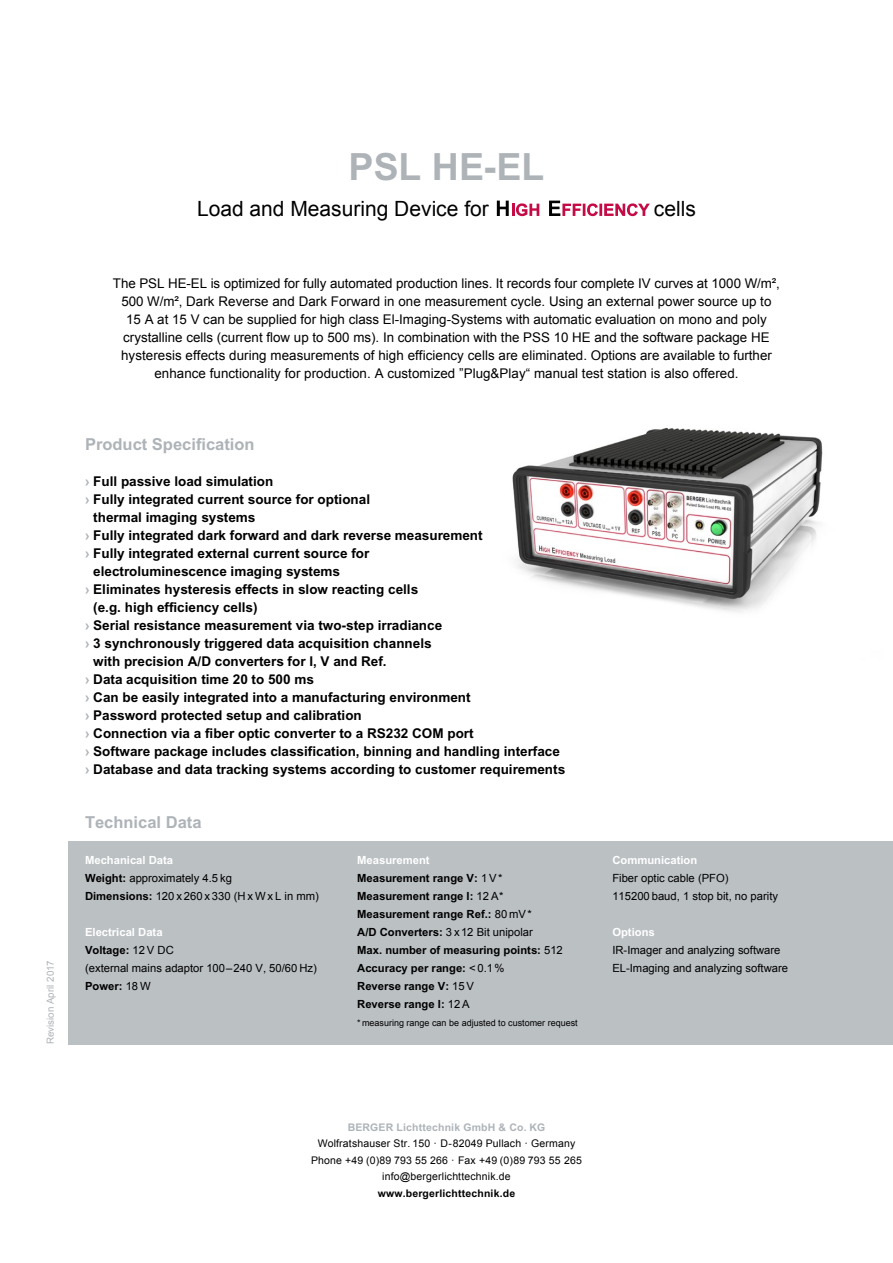
<style>
.page{position:relative;width:893px;height:1263px;background:#fff}
.page>*{position:absolute;margin:0;border:0;box-sizing:border-box;transform-origin:0 0}
.t1{font:700 37.5px "Arial";color:#aeb3b8}
.t2{font:21px "Arial";color:#000}
.t3{font:700 16.5px "Arial";color:#aeb3b8}
.t4{font:700 13.5px "Arial";color:#000}
.t5{font:13.35px/18px "Arial";color:#000;text-align:center}
.t6{font:11.25px/18px "Arial";color:#000}
.t7{font:700 11.25px/18px "Arial";color:#000}
.t8{font:700 11.25px "Arial";color:#fff}
.t9{font:10.5px/16.5px "Arial";letter-spacing:.015em;color:#000;text-align:center}
.t10{font:700 10.5px "Arial";letter-spacing:.015em;color:#aeb3b8}
.t11{font:700 10.5px "Arial";letter-spacing:.015em;color:#000}
.t12{font:9.75px "Arial";color:#aeb3b8}
.t13{font:9px "Arial";color:#000}
.s1{color:#aeb3b8}
.s2{font-weight:700;color:#fff}
.s3{font-weight:700}
.s4{color:#fff}
.s5{font-weight:400}
</style>
<div class="page">
<img style="left:512px;top:428px;width:311px;height:185px">
<svg style="left:497px;top:201px;width:42px;height:15px"></svg>
<svg style="left:549px;top:201px;width:101px;height:15px"></svg>
<div style="left:68px;top:841px;width:825px;height:203px;background:#bbc0c3"></div>
<p class="t12" style="left:44px;top:1044px;width:85px;rotate:-90deg">Revision April 2017</p>
<h1 class="t1" style="left:349px;top:145px;width:197px">PSL HE-EL</h1>
<h2 class="t2" style="left:197px;top:195px;width:293px">Load and Measuring Device for</h2>
<h2 class="t2" style="left:654px;top:195px;width:43px">cells</h2>
<p class="t5" style="left:113px;top:274px;width:668px">The PSL HE-EL is optimized for fully automated production lines. It records four complete IV curves at 1000 W/m², 500 W/m², Dark Reverse and Dark Forward in one measurement cycle. Using an external power source up to 15 A at 15 V can be supplied for high class El-Imaging-Systems with automatic evaluation on mono and poly crystalline cells (current flow up to 500 ms). In combination with the PSS 10 HE and the software package HE hysteresis effects during measurements of high efficiency cells are eliminated. Options are available to further enhance functionality for production. A customized ”Plug&amp;Play“ manual test station is also offered.</p>
<p class="t3" style="left:85px;top:435px;width:171px">Product Specification</p>
<p class="t4" style="left:85px;top:473px;width:190px"><span class="s1">›</span> Full passive load simulation</p>
<p class="t4" style="left:85px;top:491px;width:287px"><span class="s1">›</span> Fully integrated current source for optional</p>
<p class="t4" style="left:93px;top:509px;width:164px">thermal imaging systems</p>
<p class="t4" style="left:85px;top:527px;width:399px"><span class="s1">›</span> Fully integrated dark forward and dark reverse measurement</p>
<p class="t4" style="left:85px;top:545px;width:286px"><span class="s1">›</span> Fully integrated external current source for</p>
<p class="t4" style="left:93px;top:563px;width:248px">electroluminescence imaging systems</p>
<p class="t4" style="left:85px;top:581px;width:335px"><span class="s1">›</span> Eliminates hysteresis effects in slow reacting cells</p>
<p class="t4" style="left:93px;top:599px;width:166px">(e.g. high efficiency cells)</p>
<p class="t4" style="left:85px;top:617px;width:359px"><span class="s1">›</span> Serial resistance measurement via two-step irradiance</p>
<p class="t4" style="left:85px;top:635px;width:348px"><span class="s1">›</span> 3 synchronously triggered data acquisition channels</p>
<p class="t4" style="left:93px;top:653px;width:295px">with precision A/D converters for I, V and Ref.</p>
<p class="t4" style="left:85px;top:671px;width:230px"><span class="s1">›</span> Data acquisition time 20 to 500 ms</p>
<p class="t4" style="left:85px;top:689px;width:387px"><span class="s1">›</span> Can be easily integrated into a manufacturing environment</p>
<p class="t4" style="left:85px;top:707px;width:278px"><span class="s1">›</span> Password protected setup and calibration</p>
<p class="t4" style="left:85px;top:725px;width:390px"><span class="s1">›</span> Connection via a fiber optic converter to a RS232 COM port</p>
<p class="t4" style="left:85px;top:743px;width:476px"><span class="s1">›</span> Software package includes classification, binning and handling interface</p>
<p class="t4" style="left:85px;top:761px;width:482px"><span class="s1">›</span> Database and data tracking systems according to customer requirements</p>
<p class="t3" style="left:85px;top:813px;width:118px">Technical Data</p>
<p class="t6" style="left:85px;top:851px;width:235px"><span class="s2">Mechanical Data<br></span><span class="s3">Weight:</span> approximately 4.5 kg<br><span class="s3">Dimensions:</span> 120 x 260 x 330 (H x W x L in mm)</p>
<p class="t6" style="left:85px;top:923px;width:233px"><span class="s2">Electrical Data<br></span><span class="s3">Voltage:</span> 12 V DC<br>(external mains adaptor 100–240 V, 50/60 Hz)<br><span class="s3">Power:</span> 18 W</p>
<p class="t7" style="left:357px;top:851px;width:207px"><span class="s4">Measurement<br></span>Measurement range V: <span class="s5">1 V*<br></span>Measurement range I: <span class="s5">12 A*<br></span>Measurement range Ref.: <span class="s5">80 mV*<br></span>A/D Converters: <span class="s5">3 x12 Bit unipolar<br></span>Max. number of measuring points: <span class="s5">512<br></span>Accuracy per range: <span class="s5">&lt; 0.1%<br></span>Reverse range V: <span class="s5">15 V<br></span>Reverse range I: <span class="s5">12 A</span></p>
<p class="t13" style="left:357px;top:1017px;width:222px">* measuring range can be adjusted to customer request</p>
<p class="t8" style="left:612px;top:853px;width:87px">Communication</p>
<p class="t6" style="left:612px;top:869px;width:167px">Fiber optic cable (PFO)<br>115200 baud, 1 stop bit, no parity</p>
<p class="t8" style="left:612px;top:925px;width:44px">Options</p>
<p class="t6" style="left:612px;top:941px;width:177px">IR-Imager and analyzing software<br>EL-Imaging and analyzing software</p>
<p class="t10" style="left:348px;top:1121px;width:199px">BERGER Lichttechnik GmbH &amp; Co. KG</p>
<p class="t9" style="left:311px;top:1135px;width:272px">Wolfratshauser Str. 150 · D-82049 Pullach · Germany<br>Phone +49 (0)89 793 55 266 · Fax +49 (0)89 793 55 265 info@bergerlichttechnik.de</p>
<p class="t11" style="left:378px;top:1187px;width:139px">www.bergerlichttechnik.de</p>
</div>
